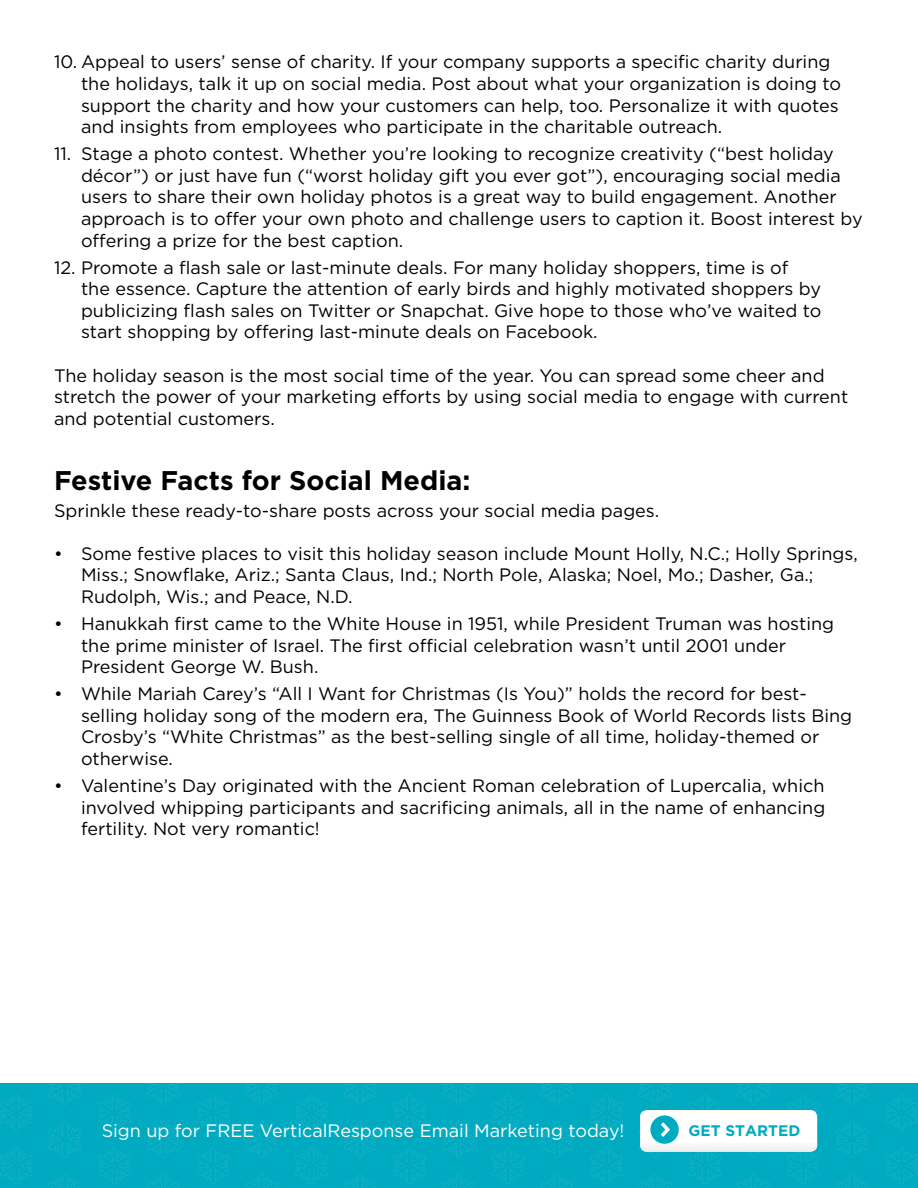
<style>
.page{position:relative;width:918px;height:1188px;background:#fff}
.page>*{position:absolute;margin:0;border:0;box-sizing:border-box;transform-origin:0 0}
.t1{font:700 27px "Gotham";color:#000}
.t2{font:18px/21.6px "Gotham";color:#000}
.t3{font:18px "Gotham";color:#fff}
.t4{font:700 15.3px "Gotham";color:#00abc2}
</style>
<div class="page">
<div style="left:0;top:1084px;width:918px;height:104px;background:#00aac1"></div>
<svg style="left:49px;top:1083px;width:32px;height:22px"></svg>
<svg style="left:49px;top:1121px;width:32px;height:37px"></svg>
<svg style="left:0;top:1094px;width:33px;height:37px"></svg>
<svg style="left:98px;top:1094px;width:33px;height:37px"></svg>
<svg style="left:49px;top:1174px;width:32px;height:14px"></svg>
<svg style="left:0;top:1147px;width:33px;height:37px"></svg>
<svg style="left:98px;top:1147px;width:33px;height:37px"></svg>
<svg style="left:147px;top:1083px;width:33px;height:22px"></svg>
<svg style="left:147px;top:1121px;width:33px;height:37px"></svg>
<svg style="left:197px;top:1094px;width:32px;height:37px"></svg>
<svg style="left:147px;top:1174px;width:33px;height:14px"></svg>
<svg style="left:197px;top:1147px;width:32px;height:37px"></svg>
<svg style="left:245px;top:1083px;width:33px;height:22px"></svg>
<svg style="left:245px;top:1121px;width:33px;height:37px"></svg>
<svg style="left:295px;top:1094px;width:33px;height:37px"></svg>
<svg style="left:245px;top:1174px;width:33px;height:14px"></svg>
<svg style="left:295px;top:1147px;width:33px;height:37px"></svg>
<svg style="left:344px;top:1083px;width:32px;height:22px"></svg>
<svg style="left:344px;top:1121px;width:32px;height:37px"></svg>
<svg style="left:394px;top:1094px;width:32px;height:37px"></svg>
<svg style="left:344px;top:1174px;width:32px;height:14px"></svg>
<svg style="left:394px;top:1147px;width:32px;height:37px"></svg>
<svg style="left:442px;top:1083px;width:33px;height:22px"></svg>
<svg style="left:442px;top:1121px;width:33px;height:37px"></svg>
<svg style="left:492px;top:1094px;width:32px;height:37px"></svg>
<svg style="left:442px;top:1174px;width:33px;height:14px"></svg>
<svg style="left:492px;top:1147px;width:32px;height:37px"></svg>
<svg style="left:541px;top:1083px;width:32px;height:22px"></svg>
<svg style="left:541px;top:1121px;width:32px;height:37px"></svg>
<svg style="left:590px;top:1094px;width:33px;height:37px"></svg>
<svg style="left:541px;top:1174px;width:32px;height:14px"></svg>
<svg style="left:590px;top:1147px;width:33px;height:37px"></svg>
<svg style="left:836px;top:1083px;width:32px;height:22px"></svg>
<svg style="left:836px;top:1121px;width:32px;height:37px"></svg>
<svg style="left:885px;top:1094px;width:33px;height:37px"></svg>
<svg style="left:836px;top:1174px;width:32px;height:14px"></svg>
<svg style="left:885px;top:1147px;width:33px;height:37px"></svg>
<svg style="left:639px;top:1083px;width:181px;height:105px"></svg>
<p class="t2" style="left:81px;top:51px;width:762px;text-indent:-27px">10. Appeal to users’ sense of charity. If your company supports a specific charity during the holidays, talk it up on social media. Post about what your organization is doing to support the charity and how your customers can help, too. Personalize it with quotes and insights from employees who participate in the charitable outreach.</p>
<p class="t2" style="left:81px;top:143px;width:783px;text-indent:-27px">11. Stage a photo contest. Whether you’re looking to recognize creativity (“best holiday décor”) or just have fun (“worst holiday gift you ever got”), encouraging social media users to share their own holiday photos is a great way to build engagement. Another approach is to offer your own photo and challenge users to caption it. Boost interest by offering a prize for the best caption.</p>
<p class="t2" style="left:81px;top:256px;width:742px;text-indent:-27px">12. Promote a flash sale or last-minute deals. For many holiday shoppers, time is of the essence. Capture the attention of early birds and highly motivated shoppers by publicizing flash sales on Twitter or Snapchat. Give hope to those who’ve waited to start shopping by offering last-minute deals on Facebook.</p>
<p class="t2" style="left:54px;top:364px;width:796px">The holiday season is the most social time of the year. You can spread some cheer and stretch the power of your marketing efforts by using social media to engage with current and potential customers.</p>
<h1 class="t1" style="left:54px;top:462px;width:418px">Festive Facts for Social Media:</h1>
<p class="t2" style="left:54px;top:499px;width:607px">Sprinkle these ready-to-share posts across your social media pages.</p>
<p class="t2" style="left:81px;top:542px;width:778px;text-indent:-27px">• Some festive places to visit this holiday season include Mount Holly, N.C.; Holly Springs,<br>Miss.; Snowflake, Ariz.; Santa Claus, Ind.; North Pole, Alaska; Noel, Mo.; Dasher, Ga.;<br>Rudolph, Wis.; and Peace, N.D.</p>
<p class="t2" style="left:81px;top:612px;width:755px;text-indent:-27px">• Hanukkah first came to the White House in 1951, while President Truman was hosting the prime minister of Israel. The first official celebration wasn’t until 2001 under<br>President George W. Bush.</p>
<p class="t2" style="left:81px;top:683px;width:773px;text-indent:-27px">• While Mariah Carey’s “All I Want for Christmas (Is You)” holds the record for best&shy;selling holiday song of the modern era, The Guinness Book of World Records lists Bing Crosby’s “White Christmas” as the best-selling single of all time, holiday-themed or otherwise.</p>
<p class="t2" style="left:81px;top:774px;width:746px;text-align:justify;text-indent:-27px">• Valentine’s Day originated with the Ancient Roman celebration of Lupercalia, which involved whipping participants and sacrificing animals, all in the name of enhancing fertility. Not very romantic!</p>
<p class="t3" style="left:102px;top:1119px;width:524px">Sign up for FREE VerticalResponse Email Marketing today!</p>
<p class="t4" style="left:689px;top:1120px;width:113px">GET STARTED</p>
</div>
